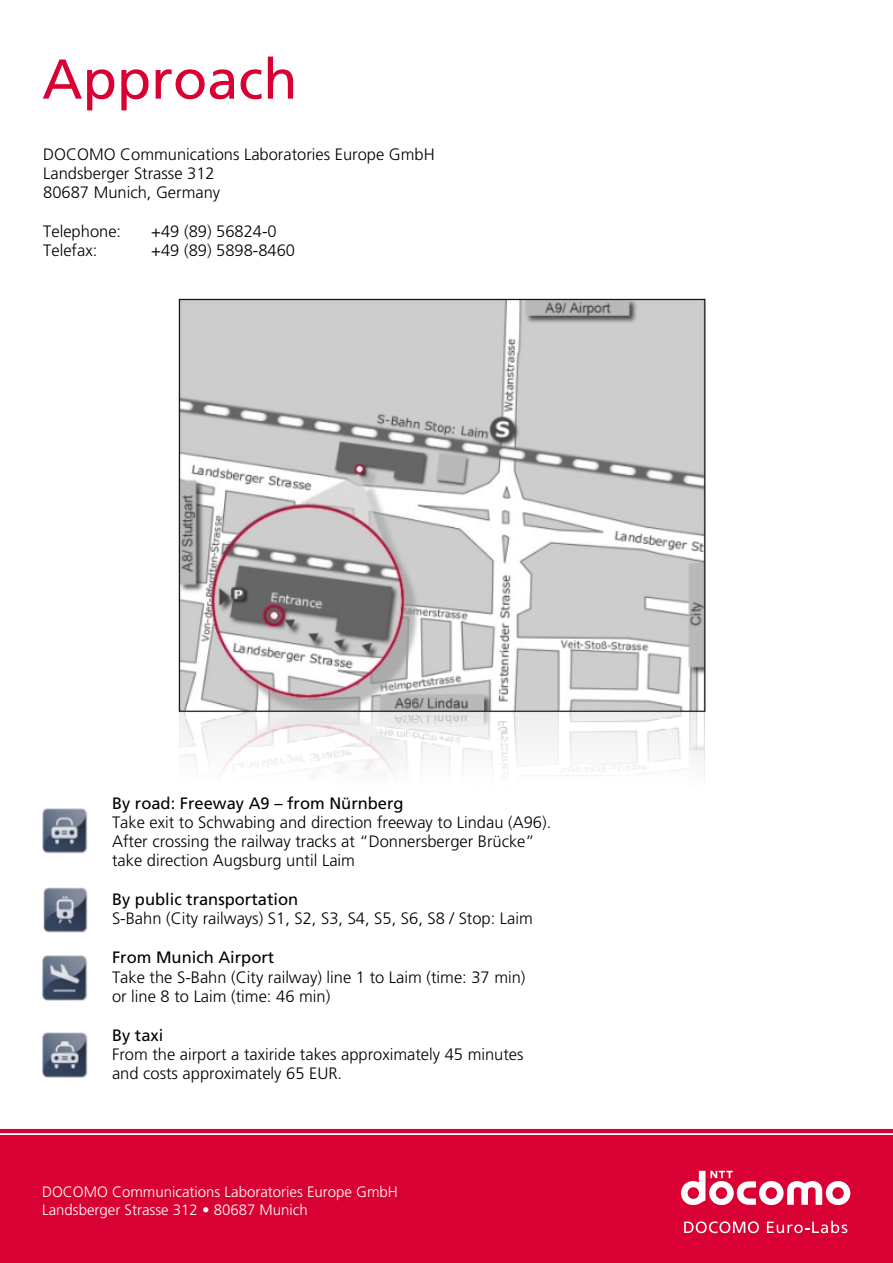
<style>
.page{position:relative;width:893px;height:1263px;background:#fff}
.page>*{position:absolute;margin:0;border:0;box-sizing:border-box;transform-origin:0 0}
.t1{font:56.1px "Frutiger LT";color:#d90033}
.t2{font:300 16.5px/19.2px "Frutiger LT";color:#000}
.t3{font:16.5px "Frutiger LT";color:#000}
.t4{font:300 15px/17.4px "Frutiger LT";color:#fff}
</style>
<div class="page">
<div style="left:0;top:1135px;width:893px;height:128px;background:#d90033"></div>
<hr style="left:0;top:1129px;width:893px;height:4px;background:#d90033">
<svg style="left:681px;top:1171px;width:169px;height:34px"></svg>
<svg style="left:684px;top:1221px;width:75px;height:12px"></svg>
<svg style="left:767px;top:1221px;width:80px;height:12px"></svg>
<img style="left:179px;top:301px;width:526px;height:475px">
<img style="left:42px;top:808px;width:45px;height:45px">
<img style="left:43px;top:888px;width:45px;height:45px">
<img style="left:43px;top:955px;width:44px;height:45px">
<img style="left:42px;top:1033px;width:46px;height:45px">
<h1 class="t1" style="left:42px;top:57px;width:257px">Approach</h1>
<p class="t2" style="left:43px;top:146px;width:393px">DOCOMO Communications Laboratories Europe GmbH<br>Landsberger Strasse 312<br>80687 Munich, Germany</p>
<p class="t2" style="left:43px;top:223px;width:79px">Telephone:</p>
<p class="t2" style="left:151px;top:223px;width:127px">+49 (89) 56824-0</p>
<p class="t2" style="left:43px;top:242px;width:56px">Telefax:</p>
<p class="t2" style="left:151px;top:242px;width:145px">+49 (89) 5898-8460</p>
<p class="t3" style="left:112px;top:796px;width:293px">By road: Freeway A9 – from Nürnberg</p>
<p class="t2" style="left:112px;top:814px;width:441px">Take exit to Schwabing and direction freeway to Lindau (A96).<br>After crossing the railway tracks at “Donnersberger Brücke” take direction Augsburg until Laim</p>
<p class="t3" style="left:112px;top:893px;width:188px">By public transportation</p>
<p class="t2" style="left:112px;top:910px;width:422px">S-Bahn (City railways) S1, S2, S3, S4, S5, S6, S8 / Stop: Laim</p>
<p class="t3" style="left:112px;top:951px;width:164px">From Munich Airport</p>
<p class="t2" style="left:112px;top:968px;width:415px">Take the S-Bahn (City railway) line 1 to Laim (time: 37 min) or line 8 to Laim (time: 46 min)</p>
<p class="t3" style="left:112px;top:1028px;width:53px">By taxi</p>
<p class="t2" style="left:112px;top:1046px;width:413px">From the airport a taxiride takes approximately 45 minutes and costs approximately 65 EUR.</p>
<p class="t4" style="left:42px;top:1184px;width:357px">DOCOMO Communications Laboratories Europe GmbH<br>Landsberger Strasse 312 • 80687 Munich</p>
</div>
